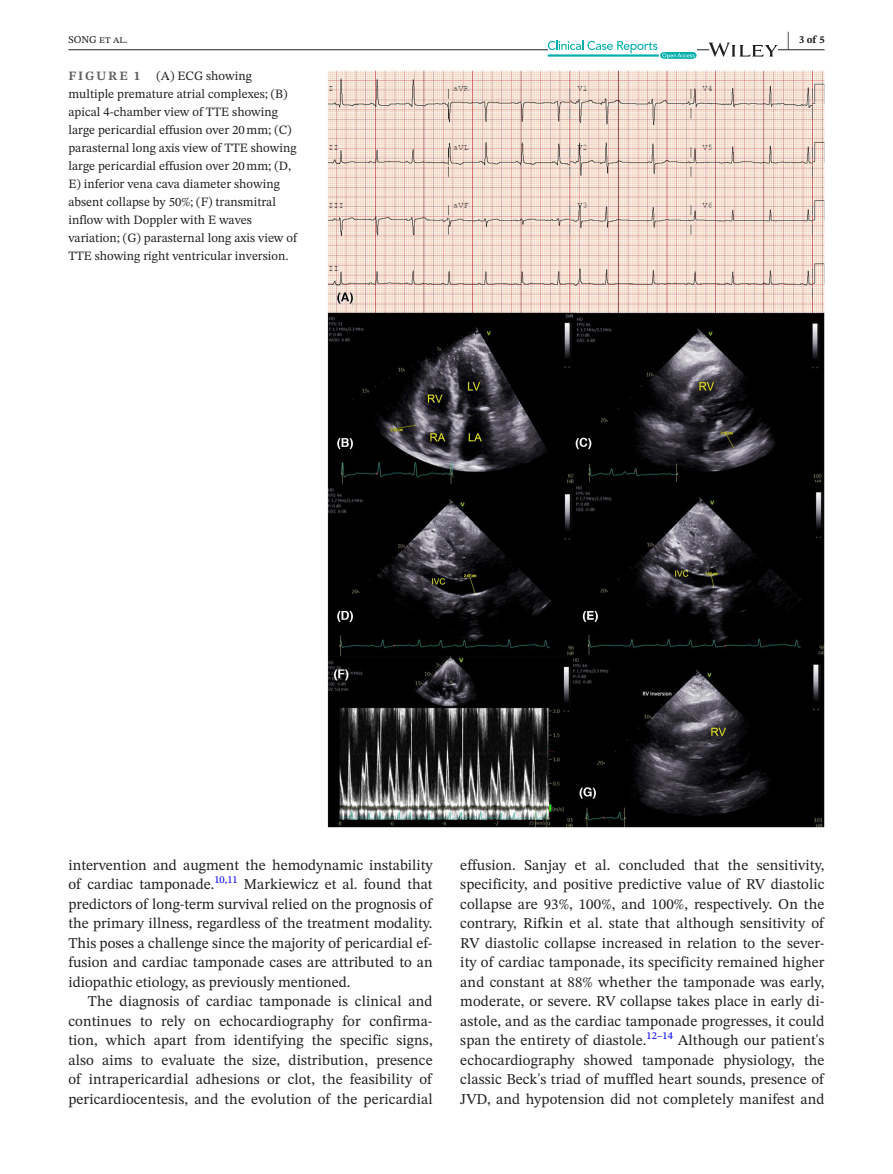
<style>
.page{position:relative;width:893px;height:1174px;background:#fff}
.page>*{position:absolute;margin:0;border:0;box-sizing:border-box;transform-origin:0 0}
.t1{font:700 21px "STIX Two Text";color:#231f20;scale:.42 1}
.t2{font:15px/19.5px "STIX Two Text";letter-spacing:.005em;color:#231f20;text-align:justify}
.t3{font:12.75px/18px "STIX Two Text";color:#231f20}
.t4{font:700 12.75px "STIX Two Text";letter-spacing:.14em;color:#636366}
.t5{font:10.5px "STIX Two Text";letter-spacing:.005em;color:#00f}
.t6{font:10.5px "STIX Two Text";color:#231f20}
.t7{font:700 10.5px "STIX Two Text";color:#231f20}
</style>
<div class="page">
<hr style="left:68px;top:49px;width:756px;height:1px;background:#231f20">
<svg style="left:548px;top:41px;width:148px;height:18px"></svg>
<svg style="left:709px;top:43px;width:68px;height:14px"></svg>
<img style="left:328px;top:70px;width:496px;height:757px">
<h1 class="t1" style="left:787px;top:24px;width:8px">|</h1>
<p class="t6" style="left:68px;top:32px;width:61px">SONG et al.</p>
<p class="t7" style="left:799px;top:32px;width:27px">3 of 5</p>
<p class="t3" style="left:68px;top:66px;width:230px;text-indent:88px">(A) ECG showing multiple premature atrial complexes; (B) apical 4-chamber view of TTE showing large pericardial effusion over 20mm; (C) parasternal long axis view of TTE showing large pericardial effusion over 20mm; (D, E) inferior vena cava diameter showing absent collapse by 50%; (F) transmitral inflow with Doppler with E waves variation; (G) parasternal long axis view of TTE showing right ventricular inversion.</p>
<p class="t4" style="left:68px;top:66px;width:73px">FIGURE 1</p>
<p class="t2" style="left:68px;top:855px;width:366px">intervention and augment the hemodynamic instability of cardiac tamponade.</p>
<p class="t5" style="left:214px;top:871px;width:25px">10,11</p>
<p class="t2" style="left:68px;top:874px;width:366px;text-indent:175px">Markiewicz et al. found that predictors of long-term survival relied on the prognosis of the primary illness, regardless of the treatment modality.<br>This poses a challenge since the majority of pericardial ef&shy;fusion and cardiac tamponade cases are attributed to an idiopathic etiology, as previously mentioned.</p>
<p class="t2" style="left:68px;top:991px;width:366px;text-indent:20px">The diagnosis of cardiac tamponade is clinical and continues to rely on echocardiography for confirma&shy;tion, which apart from identifying the specific signs, also aims to evaluate the size, distribution, presence of intrapericardial adhesions or clot, the feasibility of pericardiocentesis, and the evolution of the pericardial</p>
<p class="t2" style="left:460px;top:855px;width:366px">effusion. Sanjay et al. concluded that the sensitivity, specificity, and positive predictive value of RV diastolic collapse are 93%, 100%, and 100%, respectively. On the contrary, Rifkin et al. state that although sensitivity of RV diastolic collapse increased in relation to the sever&shy;ity of cardiac tamponade, its specificity remained higher and constant at 88% whether the tamponade was early, moderate, or severe. RV collapse takes place in early di&shy;astole, and as the cardiac tamponade progresses, it could span the entirety of diastole.</p>
<p class="t5" style="left:647px;top:1027px;width:28px">12–14</p>
<p class="t2" style="left:460px;top:1030px;width:366px;text-indent:217px">Although our patient's echocardiography showed tamponade physiology, the classic Beck's triad of muffled heart sounds, presence of JVD, and hypotension did not completely manifest and</p>
</div>
